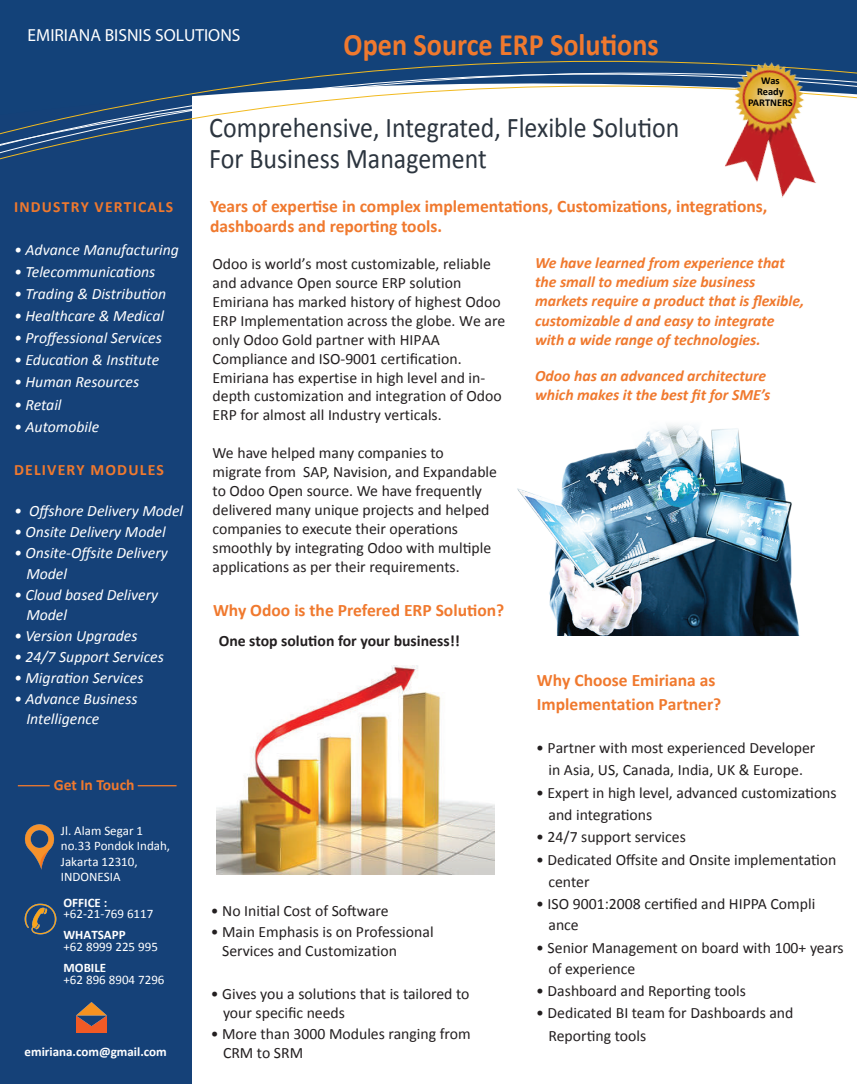
<style>
.page{position:relative;width:857px;height:1084px;background:#fff}
.page>*{position:absolute;margin:0;border:0;box-sizing:border-box;transform-origin:0 0}
.t1{font:700 31.15px "Calibri";color:#f0792e;scale:.9 1}
.t2{font:28.53px/31.2px "Calibri";color:#2c353f;scale:.91 1}
.t3{font:700 17.5px/19.8px "Calibri";color:#f0792e}
.t4{font:17.5px "Myriad Pro";color:#fff}
.t5{font:15.75px/18.9px "Calibri";color:#231f20}
.t6{font:italic 15.75px/20.8px "Calibri";color:#fff}
.t7{font:italic 700 15.75px/19.2px "Calibri";color:#f0792e}
.t8{font:700 15.75px "Calibri";color:#231f20}
.t9{font:700 15.75px "Calibri";letter-spacing:.075em;color:#f0792e}
.t10{font:700 15.58px "Calibri";letter-spacing:.075em;color:#f0792e}
.t11{font:700 15.58px "Calibri";color:#f0792e}
.t12{font:12.95px/15.6px "Calibri";color:#fff}
.t13{font:700 12.95px "Calibri";color:#fff}
.t14{font:700 10.33px/10.3px "Calibri";color:#000;text-align:center}
</style>
<div class="page">
<div style="left:0;top:4px;width:192px;height:1080px;background:#154178"></div>
<div style="left:0;top:0;width:857px;height:61px;background:#134279"></div>
<svg style="left:0;top:61px;width:857px;height:99px"></svg>
<img style="left:707px;top:54px;width:141px;height:144px">
<svg style="left:18px;top:785px;width:32px;height:1px"></svg>
<svg style="left:138px;top:785px;width:39px;height:1px"></svg>
<img style="left:25px;top:824px;width:29px;height:46px">
<img style="left:25px;top:903px;width:31px;height:31px">
<img style="left:77px;top:1003px;width:30px;height:29px">
<img style="left:517px;top:424px;width:282px;height:211px">
<img style="left:217px;top:665px;width:277px;height:209px">
<p class="t4" style="left:28px;top:25px;width:214px">EMIRIANA BISNIS SOLUTIONS</p>
<h1 class="t1" style="left:344px;top:25px;width:352px">Open Source ERP Solutions</h1>
<h2 class="t2" style="left:209px;top:112px;width:518px">Comprehensive, Integrated, Flexible Solution<br>For Business Management</h2>
<p class="t14" style="left:757px;top:76px;width:28px">Was<br>Ready</p>
<p class="t14" style="left:748px;top:98px;width:46px">PARTNERS</p>
<p class="t10" style="left:14px;top:197px;width:161px">INDUSTRY VERTICALS</p>
<p class="t6" style="left:14px;top:238px;width:166px">• Advance Manufacturing</p>
<p class="t6" style="left:14px;top:261px;width:143px">• Telecommunications</p>
<p class="t6" style="left:14px;top:283px;width:154px">• Trading &amp; Distribution</p>
<p class="t6" style="left:14px;top:305px;width:152px">• Healthcare &amp; Medical</p>
<p class="t6" style="left:14px;top:327px;width:149px">• Proffessional Services</p>
<p class="t6" style="left:14px;top:349px;width:147px">• Education &amp; Institute</p>
<p class="t6" style="left:14px;top:371px;width:127px">• Human Resources</p>
<p class="t6" style="left:14px;top:393px;width:49px">• Retail</p>
<p class="t6" style="left:14px;top:415px;width:87px">• Automobile</p>
<p class="t9" style="left:14px;top:459px;width:151px">DELIVERY MODULES</p>
<p class="t6" style="left:14px;top:500px;width:171px">• Offshore Delivery Model</p>
<p class="t6" style="left:14px;top:521px;width:153px">• Onsite Delivery Model</p>
<p class="t6" style="left:26px;top:541px;width:143px;text-indent:-12px">• Onsite-Offsite Delivery<br>Model</p>
<p class="t6" style="left:26px;top:583px;width:133px;text-indent:-12px">• Cloud based Delivery<br>Model</p>
<p class="t6" style="left:14px;top:625px;width:125px">• Version Upgrades</p>
<p class="t6" style="left:14px;top:646px;width:151px">• 24/7 Support Services</p>
<p class="t6" style="left:14px;top:666px;width:131px">• Migration Services</p>
<p class="t6" style="left:26px;top:687px;width:113px;text-indent:-12px">• Advance Business<br>Intelligence</p>
<p class="t11" style="left:54px;top:775px;width:82px">Get In Touch</p>
<p class="t12" style="left:61px;top:822px;width:111px">Jl. Alam Segar 1 no.33 Pondok Indah,<br>Jakarta 12310,<br>INDONESIA</p>
<p class="t13" style="left:64px;top:894px;width:45px">OFFICE :</p>
<p class="t12" style="left:64px;top:906px;width:91px">+62-21-769 6117</p>
<p class="t13" style="left:64px;top:926px;width:64px">WHATSAPP</p>
<p class="t12" style="left:64px;top:938px;width:96px">+62 8999 225 995</p>
<p class="t13" style="left:64px;top:959px;width:44px">MOBILE</p>
<p class="t12" style="left:64px;top:972px;width:103px">+62 896 8904 7296</p>
<p class="t13" style="left:25px;top:1043px;width:144px">emiriana.com@gmail.com</p>
<p class="t3" style="left:210px;top:196px;width:559px">Years of expertise in complex implementations, Customizations, integrations, dashboards and reporting tools.</p>
<p class="t5" style="left:213px;top:254px;width:294px">Odoo is world’s most customizable, reliable and advance Open source ERP solution Emiriana has marked history of highest Odoo ERP Implementation across the globe. We are only Odoo Gold partner with HIPAA Compliance and ISO-9001 certification.<br>Emiriana has expertise in high level and in&shy;depth customization and integration of Odoo ERP for almost all Industry verticals.</p>
<p class="t5" style="left:213px;top:443px;width:286px">We have helped many companies to<br>migrate from SAP, Navision, and Expandable to Odoo Open source. We have frequently delivered many unique projects and helped companies to execute their operations smoothly by integrating Odoo with multiple applications as per their requirements.</p>
<p class="t3" style="left:213px;top:600px;width:293px">Why Odoo is the Prefered ERP Solution?</p>
<p class="t8" style="left:219px;top:630px;width:243px">One stop solution for your business!!</p>
<p class="t5" style="left:211px;top:901px;width:179px">• No Initial Cost of Software</p>
<p class="t5" style="left:222px;top:922px;width:213px;text-indent:-11px">• Main Emphasis is on Professional<br>Services and Customization</p>
<p class="t5" style="left:223px;top:984px;width:248px;text-indent:-12px">• Gives you a solutions that is tailored to your specific needs</p>
<p class="t5" style="left:223px;top:1024px;width:249px;text-indent:-12px">• More than 3000 Modules ranging from<br>CRM to SRM</p>
<p class="t7" style="left:535px;top:253px;width:271px">We have learned from experience that the small to medium size business markets require a product that is flexible, customizable d and easy to integrate with a wide range of technologies.</p>
<p class="t7" style="left:535px;top:366px;width:237px">Odoo has an advanced architecture which makes it the best fit for SME’s</p>
<p class="t3" style="left:537px;top:668px;width:186px;line-height:23.6px">Why Choose Emiriana as<br>Implementation Partner?</p>
<p class="t5" style="left:536px;top:736px;width:281px;line-height:22.8px;text-align:center">• Partner with most experienced Developer in Asia, US, Canada, India, UK &amp; Europe.</p>
<p class="t5" style="left:548px;top:781px;width:290px;line-height:22.2px;text-indent:-12px">• Expert in high level, advanced customizations and integrations</p>
<p class="t5" style="left:536px;top:827px;width:151px">• 24/7 support services</p>
<p class="t5" style="left:548px;top:848px;width:289px;line-height:22.2px;text-indent:-12px">• Dedicated Offsite and Onsite implementation center</p>
<p class="t5" style="left:548px;top:893px;width:268px;line-height:21px;text-indent:-12px">• ISO 9001:2008 certified and HIPPA Compli ance</p>
<p class="t5" style="left:548px;top:937px;width:297px;line-height:21px;text-indent:-12px">• Senior Management on board with 100+ years of experience</p>
<p class="t5" style="left:536px;top:981px;width:211px">• Dashboard and Reporting tools</p>
<p class="t5" style="left:548px;top:1002px;width:246px;line-height:22.2px;text-indent:-12px">• Dedicated BI team for Dashboards and<br>Reporting tools</p>
</div>
